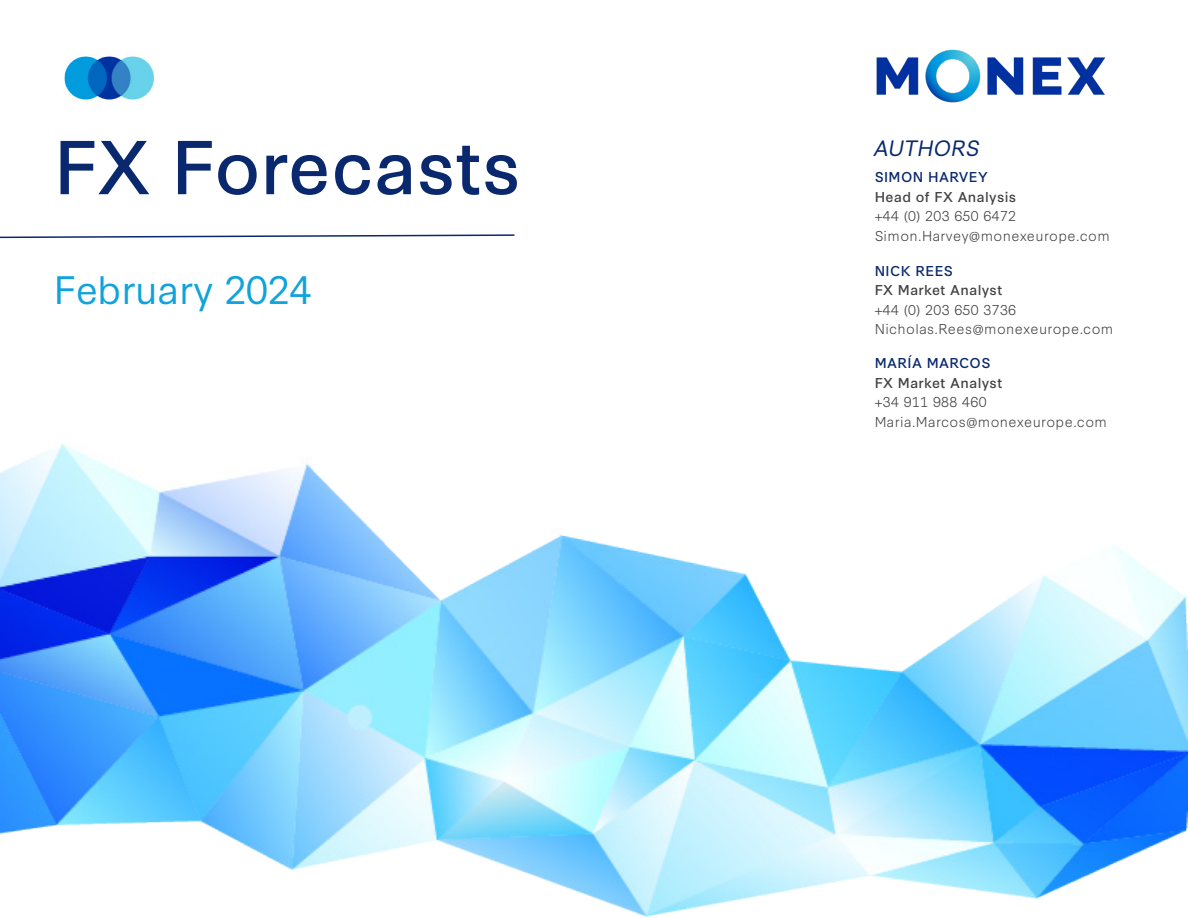
<style>
.page{position:relative;width:1188px;height:918px;background:#fff}
.page>*{position:absolute;margin:0;border:0;box-sizing:border-box;transform-origin:0 0}
.t1{font:72px "Synthese";color:#09286d}
.t2{font:37.5px "Synthese";color:#0fa2dd}
.t3{font:italic 21px "Synthese";color:#09286d}
.t4{font:300 13.5px/19.5px "Synthese";letter-spacing:.03em;color:#404040}
.t5{font:13.5px "Synthese";letter-spacing:.03em;color:#404040}
.t6{font:13.5px "Synthese";letter-spacing:.03em;color:#09286d}
</style>
<div class="page">
<img style="left:0;top:444px;width:1188px;height:473px">
<img style="left:64px;top:56px;width:90px;height:44px">
<img style="left:876px;top:49px;width:230px;height:54px">
<svg style="left:0;top:234px;width:515px;height:5px"></svg>
<h1 class="t1" style="left:54px;top:109px;width:468px">FX Forecasts</h1>
<h2 class="t2" style="left:54px;top:259px;width:259px">February 2024</h2>
<h3 class="t3" style="left:874px;top:131px;width:107px">AUTHORS</h3>
<p class="t6" style="left:875px;top:166px;width:115px">SIMON HARVEY</p>
<p class="t5" style="left:875px;top:186px;width:143px">Head of FX Analysis</p>
<p class="t4" style="left:875px;top:205px;width:237px">+44 (0) 203 650 6472<br>Simon.Harvey@monexeurope.com</p>
<p class="t6" style="left:875px;top:260px;width:80px">NICK REES</p>
<p class="t5" style="left:875px;top:279px;width:129px">FX Market Analyst</p>
<p class="t4" style="left:875px;top:299px;width:240px">+44 (0) 203 650 3736<br>Nicholas.Rees@monexeurope.com</p>
<p class="t6" style="left:875px;top:352px;width:117px">MARÍA MARCOS</p>
<p class="t5" style="left:875px;top:372px;width:129px">FX Market Analyst</p>
<p class="t4" style="left:875px;top:391px;width:234px">+34 911 988 460<br>Maria.Marcos@monexeurope.com</p>
</div>
